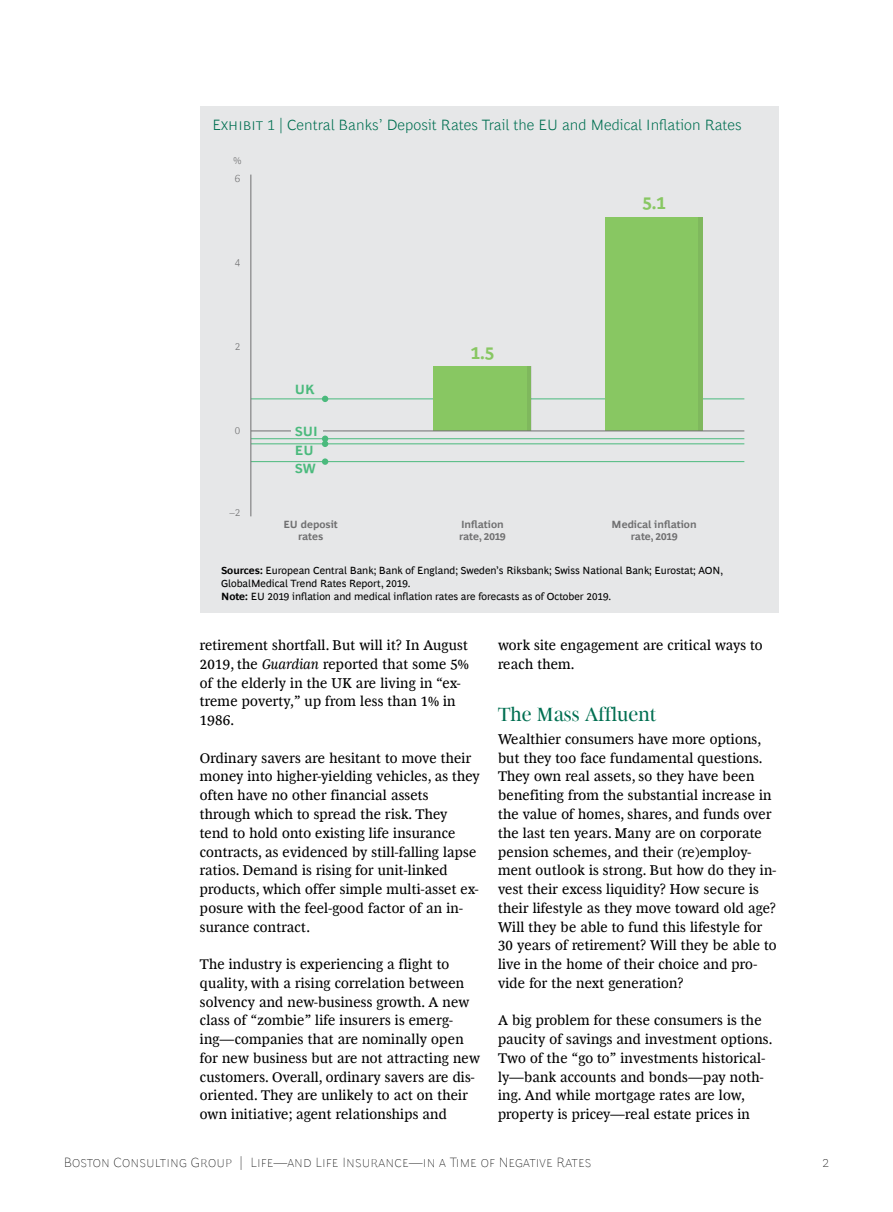
<style>
.page{position:relative;width:893px;height:1212px;background:#fff}
.page>*{position:absolute;margin:0;border:0;box-sizing:border-box;transform-origin:0 0}
.t1{font:19.5px "Henderson BCG Serif Head";letter-spacing:.005em;color:#006f51}
.t2{font:700 18px "Henderson BCG Sans";color:#88c762}
.t3{font:300 15px "Henderson BCG Sans";letter-spacing:.005em;color:#006f51}
.t4{font:14.25px/18.8px "Henderson BCG Serif";letter-spacing:.015em;color:#000}
.t5{font:100 13.5px "Henderson BCG Sans";letter-spacing:.01em;color:#000}
.t6{font:700 13.5px/19.6px "Henderson BCG Sans";color:#4bba7d}
.t7{font:10.5px/12.8px "Henderson BCG Sans";color:#000}
.t8{font:700 10.5px/12px "Henderson BCG Sans";color:#707071;text-align:center}
.t9{font:300 10.5px "Henderson BCG Sans";color:#707071}
.s1{font-weight:700}
.s2{font-style:italic}
</style>
<div class="page">
<div style="left:200px;top:106px;width:578px;height:507px;background:#e6e7e8"></div>
<hr style="left:251px;top:398px;width:493px;height:1px;background:#4bba7d">
<div style="left:434px;top:367px;width:97px;height:64px;background:#88c762"></div>
<div style="left:605px;top:217px;width:98px;height:214px;background:#88c762"></div>
<hr style="left:699px;top:217px;width:4px;height:214px;background:#7fb85d">
<hr style="left:527px;top:367px;width:4px;height:64px;background:#7fb85d">
<hr style="left:251px;top:431px;width:493px;height:1px;background:#707071">
<hr style="left:251px;top:438px;width:493px;height:1px;background:#4bba7d">
<hr style="left:251px;top:443px;width:493px;height:1px;background:#4bba7d">
<hr style="left:251px;top:461px;width:493px;height:1px;background:#4bba7d">
<hr style="left:251px;top:175px;width:1px;height:341px;background:#707071">
<svg style="left:322px;top:396px;width:6px;height:6px"></svg>
<div style="left:322px;top:435px;width:6px;height:7px;background:#4bba7d;border-radius:50%"></div>
<svg style="left:322px;top:441px;width:6px;height:6px"></svg>
<div style="left:322px;top:458px;width:6px;height:7px;background:#4bba7d;border-radius:50%"></div>
<div style="left:291px;top:426px;width:32px;height:8px;background:#e6e7e8"></div>
<p class="t3" style="left:213px;top:114px;width:531px">Exhibit 1 | Central Banks’ Deposit Rates Trail the EU and Medical Inflation Rates</p>
<p class="t9" style="left:234px;top:153px;width:9px">%</p>
<p class="t9" style="left:235px;top:171px;width:7px">6</p>
<p class="t9" style="left:235px;top:255px;width:7px">4</p>
<p class="t9" style="left:235px;top:339px;width:7px">2</p>
<p class="t9" style="left:235px;top:423px;width:7px">0</p>
<p class="t9" style="left:229px;top:505px;width:12px">–2</p>
<p class="t6" style="left:295px;top:378px;width:21px">UK</p>
<p class="t6" style="left:295px;top:420px;width:24px">SUI<br>EU</p>
<p class="t6" style="left:295px;top:458px;width:22px">SW</p>
<p class="t8" style="left:283px;top:518px;width:56px">EU deposit rates</p>
<p class="t2" style="left:471px;top:340px;width:25px">1.5</p>
<p class="t8" style="left:459px;top:518px;width:48px;text-align:left">Inflation rate, 2019</p>
<p class="t2" style="left:642px;top:190px;width:25px">5.1</p>
<p class="t8" style="left:612px;top:518px;width:87px">Medical inflation rate, 2019</p>
<p class="t7" style="left:221px;top:563px;width:503px"><span class="s1">Sources:</span> European Central Bank; Bank of England; Sweden’s Riksbank; Swiss National Bank; Eurostat; AON,<br>GlobalMedical Trend Rates Report, 2019.<br><span class="s1">Note:</span> EU 2019 inflation and medical inflation rates are forecasts as of October 2019.</p>
<p class="t4" style="left:200px;top:635px;width:270px">retirement shortfall. But will it? In August 2019, the <span class="s2">Guardian</span> reported that some 5% of the elderly in the UK are living in “ex&shy;treme poverty,” up from less than 1% in 1986.</p>
<p class="t4" style="left:200px;top:747px;width:282px">Ordinary savers are hesitant to move their money into higher-yielding vehicles, as they often have no other financial assets through which to spread the risk. They<br>tend to hold onto existing life insurance contracts, as evidenced by still-falling lapse ratios. Demand is rising for unit-linked products, which offer simple multi-asset ex&shy;posure with the feel-good factor of an in&shy;surance contract.</p>
<p class="t4" style="left:200px;top:954px;width:282px">The industry is experiencing a flight to quality, with a rising correlation between solvency and new-business growth. A new class of “zombie” life insurers is emerg&shy;ing—companies that are nominally open for new business but are not attracting new customers. Overall, ordinary savers are dis&shy;oriented. They are unlikely to act on their own initiative; agent relationships and</p>
<p class="t4" style="left:498px;top:635px;width:266px">work site engagement are critical ways to reach them.</p>
<h1 class="t1" style="left:498px;top:700px;width:160px">The Mass Affluent</h1>
<p class="t4" style="left:498px;top:728px;width:280px">Wealthier consumers have more options, but they too face fundamental questions.<br>They own real assets, so they have been benefiting from the substantial increase in the value of homes, shares, and funds over the last ten years. Many are on corporate pension schemes, and their (re)employ&shy;ment outlook is strong. But how do they in&shy;vest their excess liquidity? How secure is their lifestyle as they move toward old age?<br>Will they be able to fund this lifestyle for 30 years of retirement? Will they be able to live in the home of their choice and pro&shy;vide for the next generation?</p>
<p class="t4" style="left:498px;top:1010px;width:276px">A big problem for these consumers is the paucity of savings and investment options.<br>Two of the “go to” investments historical&shy;ly—bank accounts and bonds—pay noth&shy;ing. And while mortgage rates are low, property is pricey—real estate prices in</p>
<p class="t5" style="left:64px;top:1152px;width:529px">Boston Consulting Group | Life—and Life Insurance—in a Time of Negative Rates</p>
<p class="t5" style="left:822px;top:1152px;width:9px">2</p>
</div>
